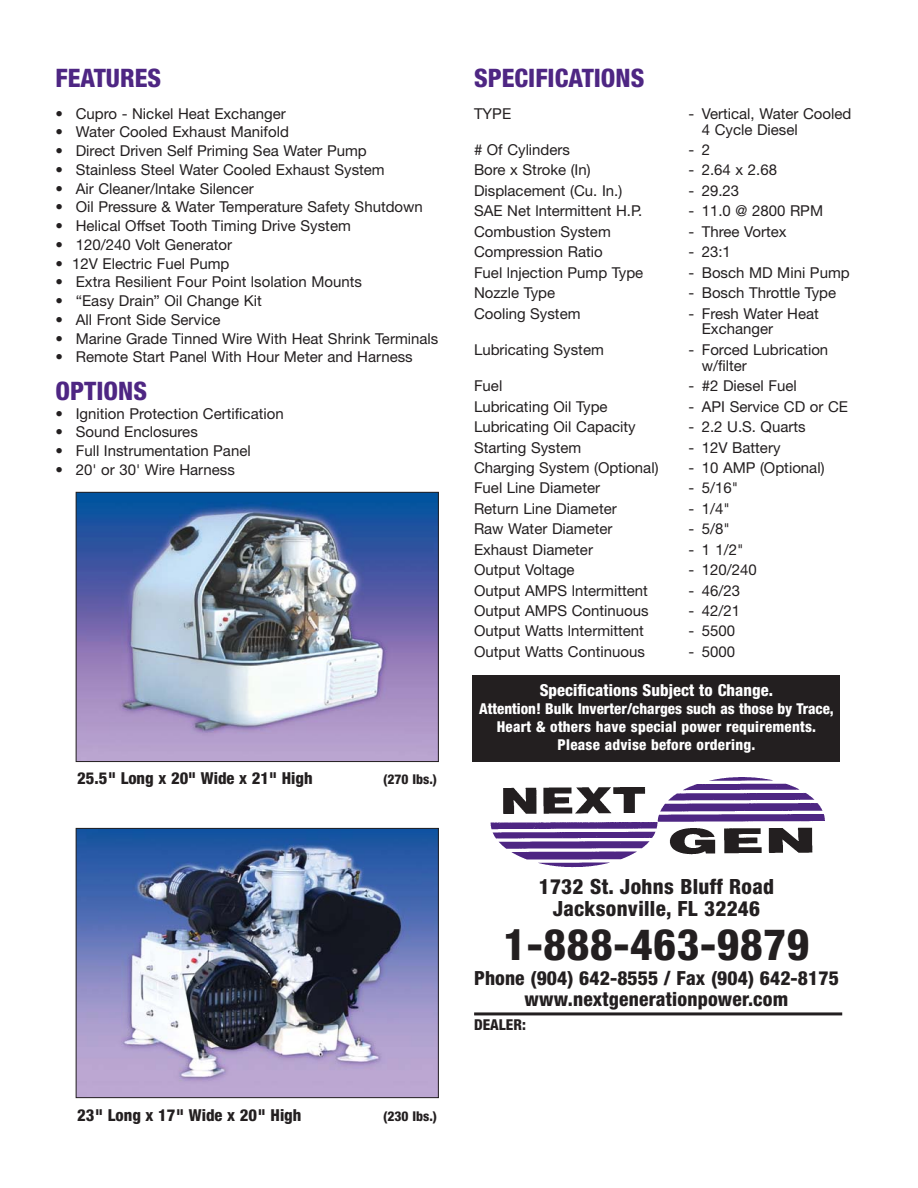
<style>
.page{position:relative;width:918px;height:1188px;background:#fff}
.page>*{position:absolute;margin:0;border:0;box-sizing:border-box;transform-origin:0 0}
.t1{font:800 condensed 43.5px "Helvetica Neue";letter-spacing:.015em;color:#231f20}
.t2{font:800 condensed 25.5px "Helvetica Neue";color:#4e2683}
.t3{font:800 condensed 21px/22.5px "Helvetica Neue";letter-spacing:.015em;color:#231f20;text-align:center}
.t4{font:800 condensed 19.5px/21px "Helvetica Neue";letter-spacing:.005em;color:#231f20;text-align:center}
.t5{font:800 condensed 16.5px "Helvetica Neue";color:#231f20}
.t6{font:800 condensed 16.5px "Helvetica Neue";letter-spacing:.005em;color:#fff}
.t7{font:15px/15.9px "Helvetica Neue";color:#231f20}
.t8{font:800 condensed 15px/18px "Helvetica Neue";letter-spacing:.015em;color:#fff;text-align:center}
.t9{font:800 condensed 15px "Helvetica Neue";letter-spacing:.005em;color:#231f20}
.t10{font:800 condensed 13.5px "Helvetica Neue";color:#231f20}
</style>
<div class="page">
<svg style="left:490px;top:777px;width:335px;height:91px"></svg>
<div style="left:472px;top:675px;width:368px;height:87px;background:#231f20"></div>
<img style="left:78px;top:494px;width:359px;height:266px">
<div style="left:76px;top:492px;width:363px;height:270px;border:1px solid #231f20"></div>
<img style="left:78px;top:830px;width:359px;height:266px">
<div style="left:76px;top:828px;width:363px;height:270px;border:1px solid #231f20"></div>
<hr style="left:474px;top:1012px;width:368px;height:3px;background:#231f20">
<h2 class="t2" style="left:56px;top:69px;width:107px">FEATURES</h2>
<p class="t7" style="left:56px;top:107px;width:232px">• Cupro - Nickel Heat Exchanger</p>
<p class="t7" style="left:56px;top:126px;width:235px">• Water Cooled Exhaust Manifold</p>
<p class="t7" style="left:56px;top:144px;width:313px">• Direct Driven Self Priming Sea Water Pump</p>
<p class="t7" style="left:56px;top:163px;width:331px">• Stainless Steel Water Cooled Exhaust System</p>
<p class="t7" style="left:56px;top:182px;width:200px">• Air Cleaner/lntake Silencer</p>
<p class="t7" style="left:56px;top:201px;width:369px">• Oil Pressure &amp; Water Temperature Safety Shutdown</p>
<p class="t7" style="left:56px;top:219px;width:297px">• Helical Offset Tooth Timing Drive System</p>
<p class="t7" style="left:56px;top:238px;width:178px">• 120/240 Volt Generator</p>
<p class="t7" style="left:56px;top:257px;width:176px">• 12V Electric Fuel Pump</p>
<p class="t7" style="left:56px;top:276px;width:308px">• Extra Resilient Four Point lsolation Mounts</p>
<p class="t7" style="left:56px;top:294px;width:208px">• “Easy Drain” Oil Change Kit</p>
<p class="t7" style="left:56px;top:313px;width:167px">• All Front Side Service</p>
<p class="t7" style="left:56px;top:332px;width:384px">• Marine Grade Tinned Wire With Heat Shrink Terminals</p>
<p class="t7" style="left:56px;top:351px;width:359px">• Remote Start Panel With Hour Meter and Harness</p>
<h2 class="t2" style="left:56px;top:382px;width:93px">OPTIONS</h2>
<p class="t7" style="left:56px;top:407px;width:230px">• Ignition Protection Certification</p>
<p class="t7" style="left:56px;top:426px;width:144px">• Sound Enclosures</p>
<p class="t7" style="left:56px;top:444px;width:197px">• Full Instrumentation Panel</p>
<p class="t7" style="left:56px;top:463px;width:181px">• 20' or 30' Wire Harness</p>
<p class="t5" style="left:77px;top:773px;width:237px">25.5" Long x 20" Wide x 21" High</p>
<p class="t10" style="left:383px;top:775px;width:55px">(270 Ibs.)</p>
<h2 class="t2" style="left:474px;top:69px;width:172px">SPECIFICATIONS</h2>
<p class="t7" style="left:474px;top:107px;width:39px">TYPE</p>
<p class="t7" style="left:702px;top:107px;width:151px;text-indent:-13px">- Vertical, Water Cooled<br>4 Cycle Diesel</p>
<p class="t7" style="left:474px;top:143px;width:98px"># Of Cylinders</p>
<p class="t7" style="left:688px;top:143px;width:23px">- 2</p>
<p class="t7" style="left:474px;top:164px;width:118px">Bore x Stroke (In)</p>
<p class="t7" style="left:688px;top:164px;width:90px">- 2.64 x 2.68</p>
<p class="t7" style="left:474px;top:184px;width:150px">Displacement (Cu. In.)</p>
<p class="t7" style="left:688px;top:184px;width:52px">- 29.23</p>
<p class="t7" style="left:474px;top:205px;width:170px">SAE Net lntermittent H.P.</p>
<p class="t7" style="left:688px;top:205px;width:136px">- 11.0 @ 2800 RPM</p>
<p class="t7" style="left:474px;top:225px;width:138px">Combustion System</p>
<p class="t7" style="left:688px;top:225px;width:100px">- Three Vortex</p>
<p class="t7" style="left:474px;top:245px;width:130px">Compression Ratio</p>
<p class="t7" style="left:688px;top:245px;width:44px">- 23:1</p>
<p class="t7" style="left:474px;top:266px;width:171px">Fuel lnjection Pump Type</p>
<p class="t7" style="left:688px;top:266px;width:163px">- Bosch MD Mini Pump</p>
<p class="t7" style="left:474px;top:286px;width:83px">Nozzle Type</p>
<p class="t7" style="left:688px;top:286px;width:149px">- Bosch Throttle Type</p>
<p class="t7" style="left:474px;top:307px;width:108px">Cooling System</p>
<p class="t7" style="left:702px;top:307px;width:119px;text-indent:-13px">- Fresh Water Heat<br>Exchanger</p>
<p class="t7" style="left:474px;top:343px;width:131px">Lubricating System</p>
<p class="t7" style="left:702px;top:343px;width:128px;text-indent:-13px">- Forced Lubrication w/filter</p>
<p class="t7" style="left:474px;top:379px;width:30px">Fuel</p>
<p class="t7" style="left:688px;top:379px;width:110px">- #2 Diesel Fuel</p>
<p class="t7" style="left:474px;top:400px;width:135px">Lubricating Oil Type</p>
<p class="t7" style="left:688px;top:400px;width:161px">- API Service CD or CE</p>
<p class="t7" style="left:474px;top:420px;width:163px">Lubricating Oil Capacity</p>
<p class="t7" style="left:688px;top:420px;width:119px">- 2.2 U.S. Quarts</p>
<p class="t7" style="left:474px;top:441px;width:109px">Starting System</p>
<p class="t7" style="left:688px;top:441px;width:94px">- 12V Battery</p>
<p class="t7" style="left:474px;top:461px;width:186px">Charging System (Optional)</p>
<p class="t7" style="left:688px;top:461px;width:138px">- 10 AMP (Optional)</p>
<p class="t7" style="left:474px;top:482px;width:128px">Fuel Line Diameter</p>
<p class="t7" style="left:688px;top:482px;width:51px">- 5/16"</p>
<p class="t7" style="left:474px;top:502px;width:144px">Return Line Diameter</p>
<p class="t7" style="left:688px;top:502px;width:43px">- 1/4"</p>
<p class="t7" style="left:474px;top:522px;width:140px">Raw Water Diameter</p>
<p class="t7" style="left:688px;top:522px;width:43px">- 5/8"</p>
<p class="t7" style="left:474px;top:543px;width:121px">Exhaust Diameter</p>
<p class="t7" style="left:688px;top:543px;width:57px">- 1 1/2"</p>
<p class="t7" style="left:474px;top:563px;width:102px">Output Voltage</p>
<p class="t7" style="left:688px;top:563px;width:70px">- 120/240</p>
<p class="t7" style="left:474px;top:584px;width:175px">Output AMPS lntermittent</p>
<p class="t7" style="left:688px;top:584px;width:53px">- 46/23</p>
<p class="t7" style="left:474px;top:604px;width:176px">Output AMPS Continuous</p>
<p class="t7" style="left:688px;top:604px;width:53px">- 42/21</p>
<p class="t7" style="left:474px;top:625px;width:172px">Output Watts lntermittent</p>
<p class="t7" style="left:688px;top:625px;width:48px">- 5500</p>
<p class="t7" style="left:474px;top:645px;width:172px">Output Watts Continuous</p>
<p class="t7" style="left:688px;top:645px;width:48px">- 5000</p>
<p class="t6" style="left:540px;top:685px;width:235px">Specifications Subject to Change.</p>
<p class="t8" style="left:479px;top:701px;width:356px">Attention! Bulk Inverter/charges such as those by Trace,<br>Heart &amp; others have special power requirements.<br>Please advise before ordering.</p>
<p class="t5" style="left:77px;top:1109px;width:226px">23" Long x 17" Wide x 20" High</p>
<p class="t10" style="left:383px;top:1111px;width:55px">(230 Ibs.)</p>
<h3 class="t3" style="left:539px;top:877px;width:237px">1732 St. Johns Bluff Road<br>Jacksonville, FL 32246</h3>
<h1 class="t1" style="left:504px;top:929px;width:307px">1-888-463-9879</h1>
<h3 class="t4" style="left:474px;top:970px;width:366px">Phone (904) 642-8555 / Fax (904) 642-8175 www.nextgenerationpower.com</h3>
<p class="t9" style="left:474px;top:1020px;width:54px">DEALER:</p>
</div>
